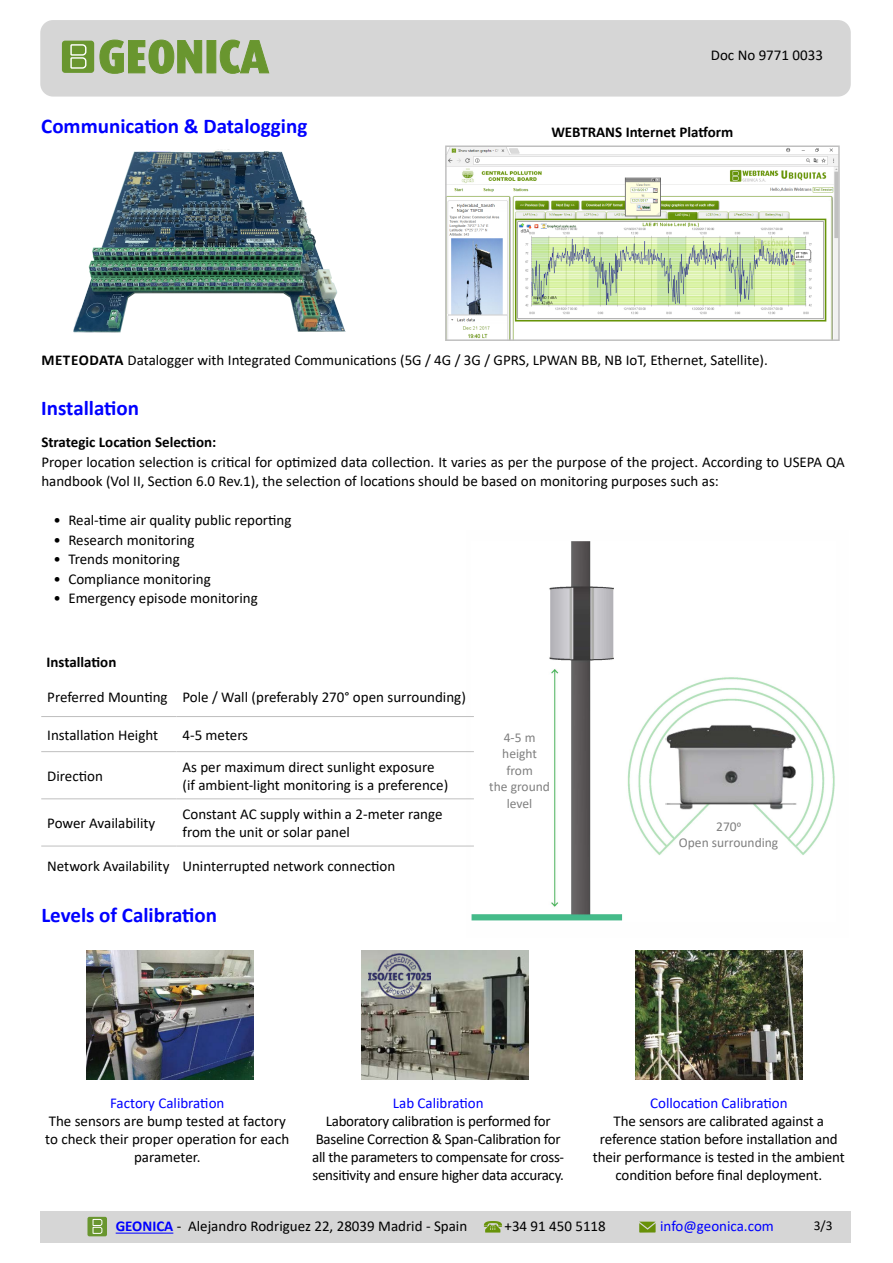
<style>
.page{position:relative;width:893px;height:1263px;background:#fff}
.page>*{position:absolute;margin:0;border:0;box-sizing:border-box;transform-origin:0 0}
.t1{font:700 21px "Calibri";color:#00f}
.t2{font:15px/18px "Calibri";color:#000}
.t3{font:15px/18px "Calibri";letter-spacing:-.02em;color:#000;text-align:center}
.t4{font:15px "Calibri";color:#00f}
.t5{font:700 15px "Calibri";color:#000}
.t6{font:13.5px/16.5px "Calibri";color:#808080;text-align:center}
.t7{font:13.5px "Calibri";color:#000}
.s1{font-weight:700}
.s2{font-weight:700;color:#00f}
</style>
<div class="page">
<div style="left:40px;top:20px;width:811px;height:77px;background:#d6d6d6;border-radius:13px"></div>
<div style="left:40px;top:1211px;width:811px;height:31px;background:#d6d6d6"></div>
<hr style="left:116px;top:1232px;width:57px;height:1px;background:#00f">
<div style="left:62px;top:41px;width:32px;height:32px;background:#69962f;border-radius:3px"></div>
<svg style="left:70px;top:44px;width:17px;height:25px"></svg>
<svg style="left:99px;top:39px;width:103px;height:35px"></svg>
<div style="left:207px;top:40px;width:9px;height:33px;background:#69962f"></div>
<svg style="left:220px;top:39px;width:49px;height:35px"></svg>
<div style="left:87px;top:1217px;width:20px;height:19px;background:#69962f;border-radius:2px"></div>
<svg style="left:92px;top:1218px;width:11px;height:16px"></svg>
<svg style="left:484px;top:1221px;width:18px;height:11px"></svg>
<svg style="left:639px;top:1221px;width:17px;height:11px"></svg>
<img style="left:471px;top:542px;width:364px;height:379px">
<hr style="left:41px;top:716px;width:135px;height:1px;background:#bfbfbf">
<hr style="left:176px;top:716px;width:298px;height:1px;background:#bfbfbf">
<hr style="left:41px;top:751px;width:135px;height:1px;background:#bfbfbf">
<hr style="left:176px;top:751px;width:298px;height:1px;background:#bfbfbf">
<hr style="left:41px;top:798px;width:135px;height:1px;background:#bfbfbf">
<hr style="left:176px;top:798px;width:298px;height:1px;background:#bfbfbf">
<hr style="left:41px;top:846px;width:135px;height:1px;background:#bfbfbf">
<hr style="left:176px;top:846px;width:298px;height:1px;background:#bfbfbf">
<img style="left:448px;top:148px;width:389px;height:190px">
<div style="left:445px;top:145px;width:395px;height:196px;border:2px solid #bfbfbf"></div>
<img style="left:362px;top:950px;width:166px;height:129px">
<img style="left:86px;top:950px;width:167px;height:129px">
<img style="left:635px;top:950px;width:167px;height:129px">
<img style="left:73px;top:149px;width:273px;height:184px">
<img style="left:368px;top:953px;width:63px;height:45px">
<h1 class="t1" style="left:41px;top:111px;width:268px">Communication &amp; Datalogging</h1>
<p class="t2" style="left:711px;top:45px;width:114px">Doc No 9771 0033</p>
<p class="t5" style="left:551px;top:121px;width:183px">WEBTRANS Internet Platform</p>
<p class="t2" style="left:41px;top:350px;width:728px"><span class="s1">METEODATA</span> Datalogger with Integrated Communications (5G / 4G / 3G / GPRS, LPWAN BB, NB IoT, Ethernet, Satellite).</p>
<h1 class="t1" style="left:41px;top:394px;width:99px">Installation</h1>
<p class="t5" style="left:41px;top:431px;width:176px">Strategic Location Selection:</p>
<p class="t2" style="left:41px;top:451px;width:805px;line-height:19.5px">Proper location selection is critical for optimized data collection. It varies as per the purpose of the project. According to USEPA QA handbook (Vol II, Section 6.0 Rev.1), the selection of locations should be based on monitoring purposes such as:</p>
<p class="t2" style="left:53px;top:511px;width:240px">• Real-time air quality public reporting</p>
<p class="t2" style="left:53px;top:530px;width:143px">• Research monitoring</p>
<p class="t2" style="left:53px;top:550px;width:128px">• Trends monitoring</p>
<p class="t2" style="left:53px;top:569px;width:159px">• Compliance monitoring</p>
<p class="t2" style="left:53px;top:589px;width:206px">• Emergency episode monitoring</p>
<p class="t5" style="left:47px;top:651px;width:71px">Installation</p>
<p class="t2" style="left:47px;top:688px;width:420px">Preferred Mounting Pole / Wall (preferably 270° open surrounding)</p>
<p class="t2" style="left:47px;top:725px;width:112px">Installation Height</p>
<p class="t2" style="left:182px;top:725px;width:67px">4-5 meters</p>
<p class="t2" style="left:47px;top:766px;width:57px">Direction</p>
<p class="t2" style="left:182px;top:757px;width:267px">As per maximum direct sunlight exposure (if ambient-light monitoring is a preference)</p>
<p class="t2" style="left:47px;top:814px;width:110px">Power Availability</p>
<p class="t2" style="left:182px;top:805px;width:262px">Constant AC supply within a 2-meter range from the unit or solar panel</p>
<p class="t2" style="left:47px;top:857px;width:350px">Network Availability Uninterrupted network connection</p>
<h1 class="t1" style="left:41px;top:900px;width:177px">Levels of Calibration</h1>
<p class="t6" style="left:489px;top:728px;width:62px">4-5 m height from<br>the ground level</p>
<p class="t6" style="left:679px;top:818px;width:101px">2700<br>Open surrounding</p>
<p class="t4" style="left:110px;top:1093px;width:116px">Factory Calibration</p>
<p class="t2" style="left:45px;top:1112px;width:246px;text-align:center">The sensors are bump tested at factory to check their proper operation for each parameter.</p>
<p class="t4" style="left:393px;top:1093px;width:92px">Lab Calibration</p>
<p class="t3" style="left:312px;top:1112px;width:253px">Laboratory calibration is performed for Baseline Correction &amp; Span-Calibration for all the parameters to compensate for cross&shy;sensitivity and ensure higher data accuracy.</p>
<p class="t4" style="left:650px;top:1093px;width:139px">Collocation Calibration</p>
<p class="t2" style="left:593px;top:1112px;width:253px;text-align:center">The sensors are calibrated against a reference station before installation and their performance is tested in the ambient condition before final deployment.</p>
<p class="t2" style="left:116px;top:1217px;width:353px"><span class="s2">GEONICA</span> - Alejandro Rodriguez 22, 28039 Madrid - Spain</p>
<p class="t2" style="left:505px;top:1217px;width:103px">+34 91 450 5118</p>
<p class="t4" style="left:660px;top:1216px;width:115px">info@geonica.com</p>
<p class="t7" style="left:814px;top:1216px;width:20px">3/3</p>
</div>
